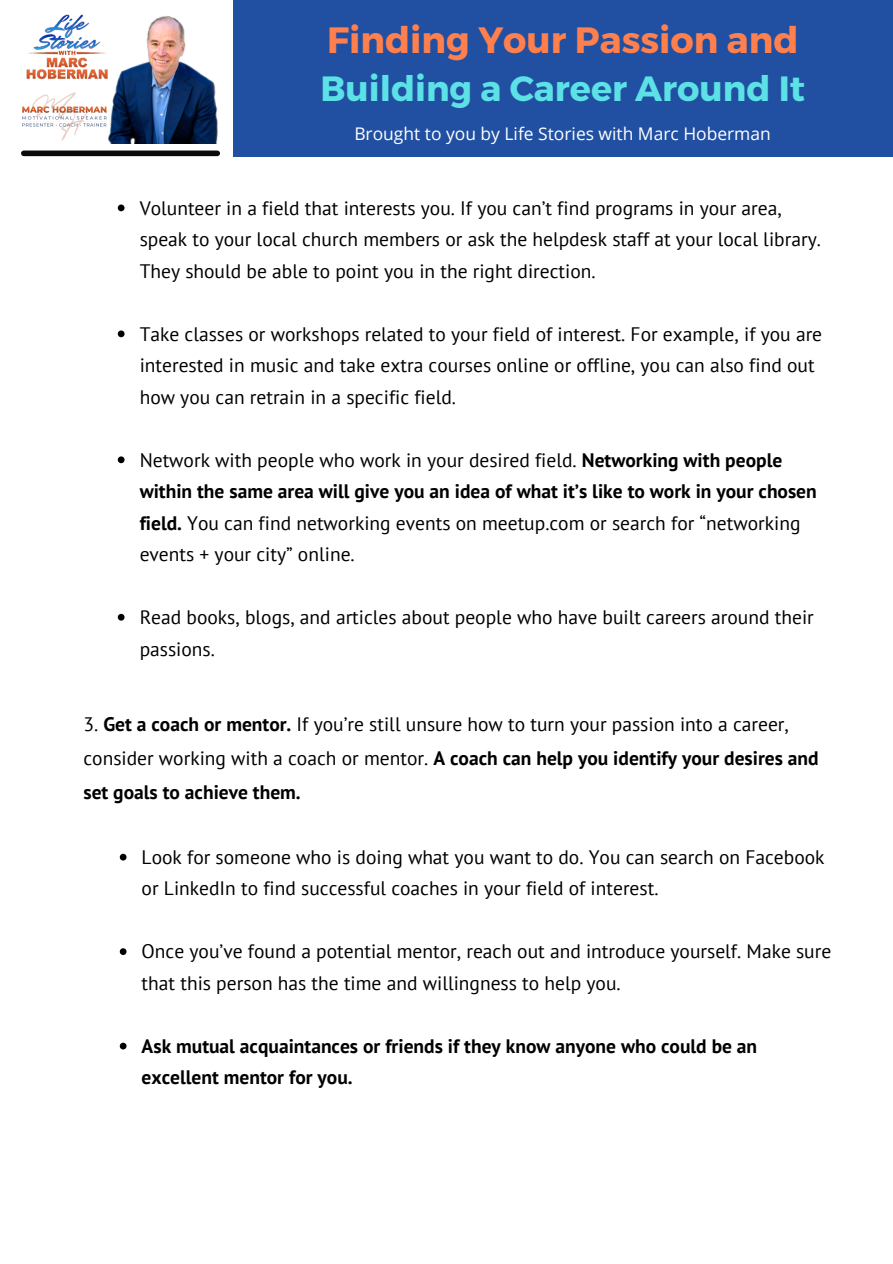
<style>
.page{position:relative;width:893px;height:1264px;background:#fff}
.page>*{position:absolute;margin:0;border:0;box-sizing:border-box;transform-origin:0 0}
.t1{font:700 36.6px "Montserrat";color:#ff804c}
.t2{font:700 35.1px "Montserrat";color:#5ce1e6}
.t3{font:19.5px/31.5px "PT Sans";color:#000}
.t4{font:700 19.5px/31.5px "PT Sans";color:#000}
.t5{font:17.4px "Open Sans";color:#fff}
.s1{font-weight:700}
</style>
<div class="page">
<div style="left:24px;top:150px;width:193px;height:6px;background:#0a0c0c"></div>
<img style="left:109px;top:16px;width:109px;height:128px">
<img style="left:22px;top:91px;width:104px;height:51px">
<div style="left:233px;top:0;width:659px;height:156px;background:#2150a2"></div>
<img style="left:26px;top:14px;width:86px;height:68px">
<svg style="left:118px;top:204px;width:6px;height:7px"></svg>
<svg style="left:118px;top:330px;width:6px;height:7px"></svg>
<svg style="left:118px;top:456px;width:6px;height:7px"></svg>
<svg style="left:118px;top:614px;width:6px;height:6px"></svg>
<svg style="left:120px;top:853px;width:6px;height:7px"></svg>
<svg style="left:120px;top:948px;width:6px;height:7px"></svg>
<svg style="left:120px;top:1042px;width:6px;height:7px"></svg>
<h1 class="t1" style="left:327px;top:16px;width:473px">Finding Your Passion and</h1>
<h2 class="t2" style="left:320px;top:66px;width:486px">Building a Career Around It</h2>
<p class="t5" style="left:354px;top:121px;width:418px">Brought to you by Life Stories with Marc Hoberman</p>
<p class="t3" style="left:140px;top:192px;width:682px">Volunteer in a field that interests you. If you can’t find programs in your area, speak to your local church members or ask the helpdesk staff at your local library.<br>They should be able to point you in the right direction.</p>
<p class="t3" style="left:140px;top:317px;width:684px">Take classes or workshops related to your field of interest. For example, if you are interested in music and take extra courses online or offline, you can also find out how you can retrain in a specific field.</p>
<p class="t3" style="left:140px;top:443px;width:678px">Network with people who work in your desired field. <span class="s1">Networking with people within the same area will give you an idea of what it’s like to work in your chosen field.</span> You can find networking events on meetup.com or search for “networking events + your city” online.</p>
<p class="t3" style="left:140px;top:601px;width:675px">Read books, blogs, and articles about people who have built careers around their passions.</p>
<p class="t3" style="left:83px;top:707px;width:736px;line-height:33.8px">3. <span class="s1">Get a coach or mentor.</span> If you’re still unsure how to turn your passion into a career, consider working with a coach or mentor. <span class="s1">A coach can help you identify your desires and set goals to achieve them.</span></p>
<p class="t3" style="left:142px;top:841px;width:684px">Look for someone who is doing what you want to do. You can search on Facebook or LinkedIn to find successful coaches in your field of interest.</p>
<p class="t3" style="left:142px;top:935px;width:691px">Once you’ve found a potential mentor, reach out and introduce yourself. Make sure that this person has the time and willingness to help you.</p>
<p class="t4" style="left:142px;top:1029px;width:617px">Ask mutual acquaintances or friends if they know anyone who could be an excellent mentor for you.</p>
</div>
